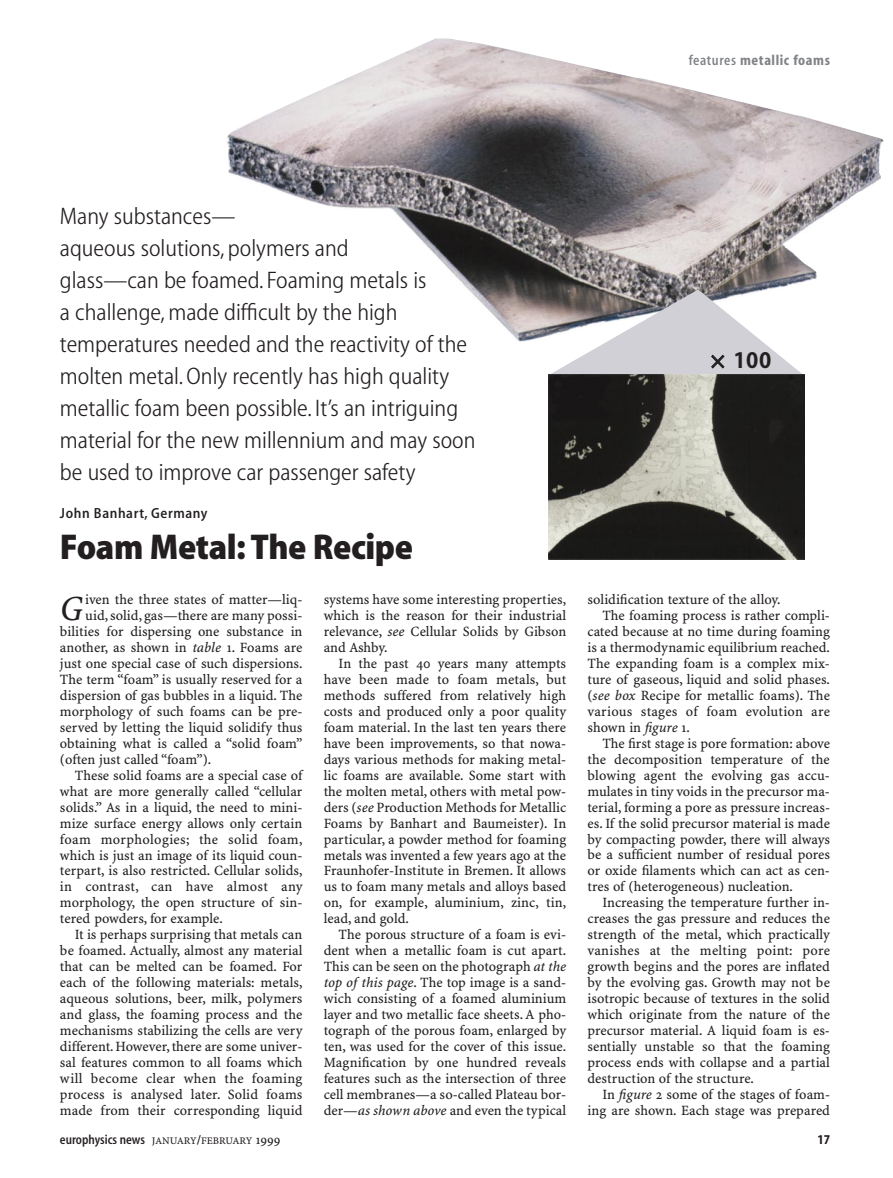
<style>
.page{position:relative;width:893px;height:1178px;background:#fff}
.page>*{position:absolute;margin:0;border:0;box-sizing:border-box;transform-origin:0 0}
.t1{font:36px "Myriad MM 830 500";letter-spacing:-.015em;color:#231f20}
.t2{font:italic 35.4px "S Minion Plus";color:#231f20}
.t3{font:24.3px "Myriad MM 650 500";color:#231f20}
.t4{font:24px/32px "Myriad MM 280 500";color:#231f20}
.t5{font:14.7px "Myriad MM 700 400";letter-spacing:.04em;color:#808285}
.t6{font:14.7px "Myriad MM 530 500";letter-spacing:.04em;color:#231f20}
.t7{font:14.25px/15.9px "S Minion Plus";color:#231f20;text-align:justify}
.t8{font:14.25px "S Minion Plus";letter-spacing:.02em;color:#231f20}
.t9{font:13.5px "Myriad MM 530 400";color:#231f20}
.t10{font:13.5px "Myriad MM 700 400";color:#231f20}
.s1{font-family:"Myriad MM 530 400"}
.s2{font-style:italic}
.s3{font-family:"S Minion Plus";font-size:10.2px}
.s4{font-family:"S Minion Plus"}
</style>
<div class="page">
<img style="left:227px;top:39px;width:657px;height:303px">
<img style="left:548px;top:374px;width:256px;height:185px">
<svg style="left:548px;top:289px;width:255px;height:86px"></svg>
<p class="t5" style="left:688px;top:55px;width:143px"><span class="s1">features</span> metallic foams</p>
<p class="t4" style="left:60px;top:203px;width:417px">Many substances—<br>aqueous solutions, polymers and<br>glass—can be foamed. Foaming metals is<br>a challenge, made difficult by the high temperatures needed and the reactivity of the molten metal. Only recently has high quality metallic foam been possible. It’s an intriguing material for the new millennium and may soon be used to improve car passenger safety</p>
<p class="t6" style="left:60px;top:507px;width:149px">John Banhart, Germany</p>
<h1 class="t1" style="left:60px;top:534px;width:354px">Foam Metal: The Recipe</h1>
<h2 class="t2" style="left:60px;top:594px;width:25px">G</h2>
<p class="t7" style="left:85px;top:593px;width:219px">iven the three states of matter—liq-</p>
<p class="t7" style="left:85px;top:608px;width:219px">uid, solid, gas—there are many possi-</p>
<p class="t7" style="left:60px;top:624px;width:244px">bilities for dispersing one substance in</p>
<p class="t7" style="left:60px;top:640px;width:244px">another, as shown in <span class="s2">table</span> 1. Foams are</p>
<p class="t7" style="left:60px;top:656px;width:244px">just one special case of such dispersions.</p>
<p class="t7" style="left:60px;top:672px;width:244px">The term “foam” is usually reserved for a</p>
<p class="t7" style="left:60px;top:688px;width:244px">dispersion of gas bubbles in a liquid. The</p>
<p class="t7" style="left:60px;top:704px;width:244px">morphology of such foams can be pre-</p>
<p class="t7" style="left:60px;top:720px;width:244px">served by letting the liquid solidify thus</p>
<p class="t7" style="left:60px;top:736px;width:244px">obtaining what is called a “solid foam”</p>
<p class="t7" style="left:60px;top:752px;width:153px">(often just called “foam”).</p>
<p class="t7" style="left:75px;top:768px;width:229px">These solid foams are a special case of</p>
<p class="t7" style="left:60px;top:784px;width:244px">what are more generally called “cellular</p>
<p class="t7" style="left:60px;top:800px;width:244px">solids.” As in a liquid, the need to mini-</p>
<p class="t7" style="left:60px;top:816px;width:244px">mize surface energy allows only certain</p>
<p class="t8" style="left:60px;top:833px;width:244px">foam morphologies; the solid foam,</p>
<p class="t7" style="left:60px;top:848px;width:244px">which is just an image of its liquid coun-</p>
<p class="t7" style="left:60px;top:864px;width:244px">terpart, is also restricted. Cellular solids,</p>
<p class="t8" style="left:60px;top:881px;width:244px">in contrast, can have almost any</p>
<p class="t7" style="left:60px;top:895px;width:244px">morphology, the open structure of sin-</p>
<p class="t7" style="left:60px;top:911px;width:164px">tered powders, for example.</p>
<p class="t7" style="left:75px;top:927px;width:229px">It is perhaps surprising that metals can</p>
<p class="t7" style="left:60px;top:943px;width:244px">be foamed. Actually, almost any material</p>
<p class="t7" style="left:60px;top:959px;width:244px">that can be melted can be foamed. For</p>
<p class="t7" style="left:60px;top:975px;width:244px">each of the following materials: metals,</p>
<p class="t7" style="left:60px;top:991px;width:244px">aqueous solutions, beer, milk, polymers</p>
<p class="t7" style="left:60px;top:1007px;width:244px">and glass, the foaming process and the</p>
<p class="t7" style="left:60px;top:1023px;width:244px">mechanisms stabilizing the cells are very</p>
<p class="t7" style="left:60px;top:1039px;width:244px">different. However, there are some univer-</p>
<p class="t7" style="left:60px;top:1055px;width:244px">sal features common to all foams which</p>
<p class="t8" style="left:60px;top:1072px;width:244px">will become clear when the foaming</p>
<p class="t7" style="left:60px;top:1087px;width:244px">process is analysed later. Solid foams</p>
<p class="t7" style="left:60px;top:1103px;width:244px">made from their corresponding liquid</p>
<p class="t9" style="left:60px;top:1134px;width:222px">europhysics news <span class="s3">JANUARY</span><span class="s4">/</span><span class="s3">FEBRUARY</span> <span class="s4">1999</span></p>
<p class="t7" style="left:324px;top:593px;width:244px">systems have some interesting properties, which is the reason for their industrial relevance, <span class="s2">see</span> Cellular Solids by Gibson and Ashby.</p>
<p class="t7" style="left:324px;top:656px;width:244px;text-indent:15px">In the past 40 years many attempts have been made to foam metals, but methods suffered from relatively high costs and produced only a poor quality foam material. In the last ten years there have been improvements, so that nowa&shy;days various methods for making metal&shy;lic foams are available. Some start with the molten metal, others with metal pow&shy;ders (<span class="s2">see</span> Production Methods for Metallic Foams by Banhart and Baumeister). In particular, a powder method for foaming metals was invented a few years ago at the Fraunhofer-Institute in Bremen. It allows us to foam many metals and alloys based on, for example, aluminium, zinc, tin, lead, and gold.</p>
<p class="t7" style="left:324px;top:927px;width:244px;text-indent:15px">The porous structure of a foam is evi&shy;dent when a metallic foam is cut apart.<br>This can be seen on the photograph <span class="s2">at the top of this page</span>. The top image is a sand&shy;wich consisting of a foamed aluminium layer and two metallic face sheets. A pho&shy;tograph of the porous foam, enlarged by ten, was used for the cover of this issue.<br>Magnification by one hundred reveals features such as the intersection of three cell membranes—a so-called Plateau bor&shy;der—<span class="s2">as shown above</span> and even the typical</p>
<h3 class="t3" style="left:733px;top:351px;width:39px">100</h3>
<p class="t7" style="left:587px;top:593px;width:195px">solidification texture of the alloy.</p>
<p class="t7" style="left:602px;top:608px;width:229px">The foaming process is rather compli-</p>
<p class="t7" style="left:587px;top:624px;width:244px">cated because at no time during foaming</p>
<p class="t7" style="left:587px;top:640px;width:244px">is a thermodynamic equilibrium reached.</p>
<p class="t7" style="left:587px;top:656px;width:244px">The expanding foam is a complex mix-</p>
<p class="t7" style="left:587px;top:672px;width:244px">ture of gaseous, liquid and solid phases.</p>
<p class="t7" style="left:587px;top:688px;width:244px">(<span class="s2">see box</span> Recipe for metallic foams). The</p>
<p class="t8" style="left:587px;top:705px;width:244px">various stages of foam evolution are</p>
<p class="t7" style="left:587px;top:720px;width:104px">shown in <span class="s2">figure</span> 1.</p>
<p class="t7" style="left:602px;top:736px;width:229px">The first stage is pore formation: above</p>
<p class="t7" style="left:587px;top:752px;width:244px">the decomposition temperature of the</p>
<p class="t7" style="left:587px;top:768px;width:244px">blowing agent the evolving gas accu-</p>
<p class="t7" style="left:587px;top:784px;width:244px">mulates in tiny voids in the precursor ma-</p>
<p class="t7" style="left:587px;top:800px;width:244px">terial, forming a pore as pressure increas-</p>
<p class="t7" style="left:587px;top:816px;width:244px">es. If the solid precursor material is made</p>
<p class="t7" style="left:587px;top:832px;width:244px">by compacting powder, there will always</p>
<p class="t7" style="left:587px;top:848px;width:244px">be a sufficient number of residual pores</p>
<p class="t7" style="left:587px;top:864px;width:244px">or oxide filaments which can act as cen-</p>
<p class="t7" style="left:587px;top:880px;width:207px">tres of (heterogeneous) nucleation.</p>
<p class="t7" style="left:602px;top:895px;width:229px">Increasing the temperature further in-</p>
<p class="t7" style="left:587px;top:911px;width:244px">creases the gas pressure and reduces the</p>
<p class="t7" style="left:587px;top:927px;width:244px">strength of the metal, which practically</p>
<p class="t8" style="left:587px;top:944px;width:244px">vanishes at the melting point: pore</p>
<p class="t7" style="left:587px;top:959px;width:244px">growth begins and the pores are inflated</p>
<p class="t7" style="left:587px;top:975px;width:244px">by the evolving gas. Growth may not be</p>
<p class="t7" style="left:587px;top:991px;width:244px">isotropic because of textures in the solid</p>
<p class="t7" style="left:587px;top:1007px;width:244px">which originate from the nature of the</p>
<p class="t7" style="left:587px;top:1023px;width:244px">precursor material. A liquid foam is es-</p>
<p class="t7" style="left:587px;top:1039px;width:244px">sentially unstable so that the foaming</p>
<p class="t7" style="left:587px;top:1055px;width:244px">process ends with collapse and a partial</p>
<p class="t7" style="left:587px;top:1071px;width:168px">destruction of the structure.</p>
<p class="t7" style="left:602px;top:1087px;width:229px">In <span class="s2">figure</span> 2 some of the stages of foam-</p>
<p class="t7" style="left:587px;top:1103px;width:244px">ing are shown. Each stage was prepared</p>
<p class="t10" style="left:817px;top:1134px;width:14px">17</p>
</div>
